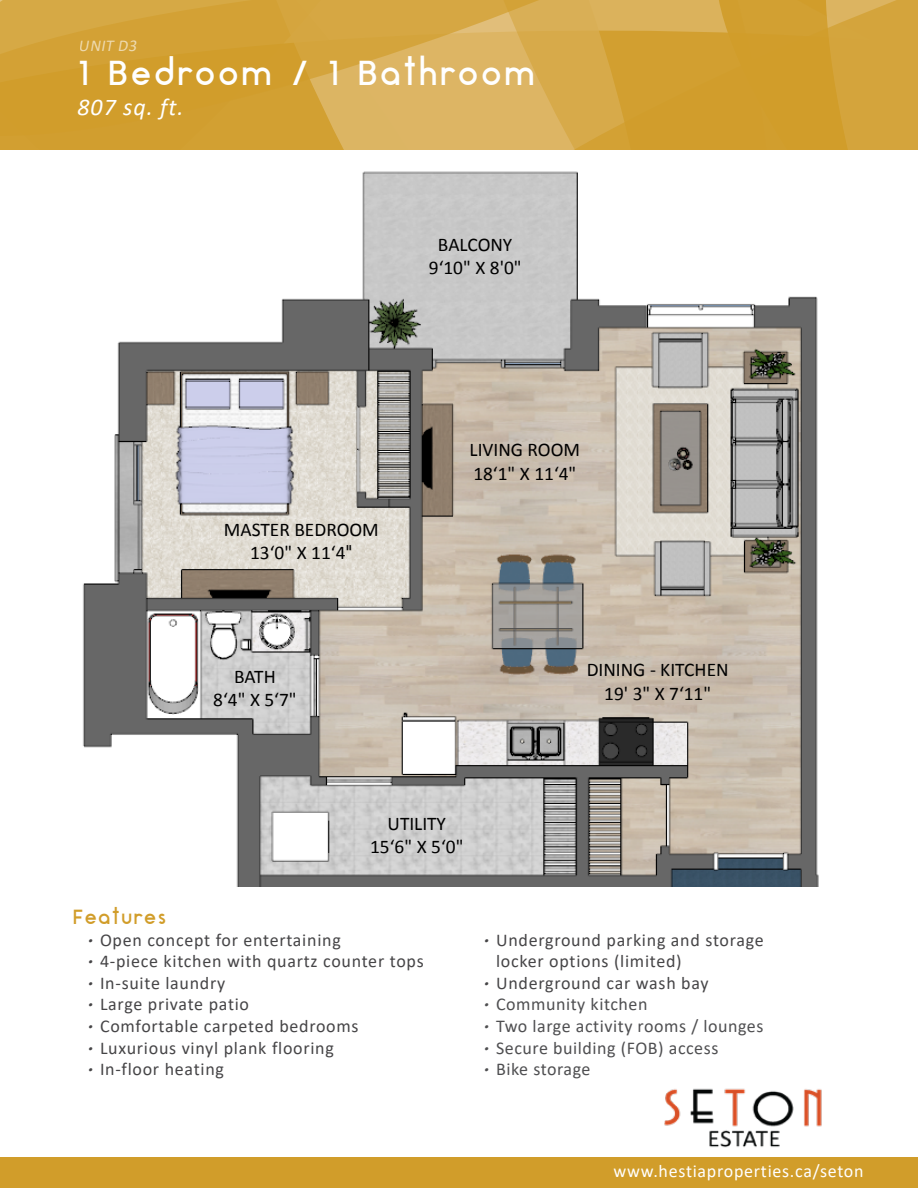
<style>
.page{position:relative;width:918px;height:1188px;background:#fff}
.page>*{position:absolute;margin:0;border:0;box-sizing:border-box;transform-origin:0 0}
.t1{font:33px "Aqua Grotesque";letter-spacing:.02em;color:#fff}
.t2{font:italic 24px "Calibri";letter-spacing:.04em;color:#fff}
.t3{font:19.5px "Aqua Grotesque";letter-spacing:.02em;color:#d19d2a}
.t4{font:19.35px/23.2px "Calibri";color:#000;text-align:center}
.t5{font:18px/21.6px "Calibri";letter-spacing:.04em;color:#464547}
.t6{font:18px "Calibri";letter-spacing:.03em;color:#4f4f51}
.t7{font:18px "Calibri";letter-spacing:.04em;color:#fff}
.t8{font:italic 16.5px "Calibri";color:#fff}
.s1{font-family:"Helvetica"}
.s2{font-family:"Helvetica Neue";font-weight:500;font-style:italic;font-stretch:expanded}
</style>
<div class="page">
<div style="left:0;top:1157px;width:918px;height:31px;background:#d19d2a"></div>
<img style="left:664px;top:1088px;width:158px;height:60px">
<svg style="left:0;top:0;width:384px;height:150px;background:#d3a237"></svg>
<svg style="left:794px;top:0;width:124px;height:150px;background:#d3a238"></svg>
<svg style="left:384px;top:0;width:410px;height:150px;background:#d6a948"></svg>
<img style="left:83px;top:171px;width:736px;height:716px">
<p class="t8" style="left:79px;top:34px;width:63px">UNIT D3</p>
<h1 class="t1" style="left:78px;top:56px;width:460px">1 Bedroom / 1 Bathroom</h1>
<h2 class="t2" style="left:78px;top:90px;width:108px">807 sq. ft.</h2>
<p class="t4" style="left:429px;top:233px;width:94px">BALCONY<br>9‘10" X 8'0"</p>
<p class="t4" style="left:224px;top:518px;width:156px">MASTER BEDROOM<br>13‘0" X 11‘4<span class="s1">"</span></p>
<p class="t4" style="left:213px;top:665px;width:85px">BATH<br>8‘4" X 5‘7"</p>
<p class="t4" style="left:470px;top:439px;width:112px;text-align:left">LIVING ROOM<br>18‘1" X 11‘4"</p>
<p class="t4" style="left:587px;top:658px;width:143px">DINING - KITCHEN<br>19' 3" X 7‘11"</p>
<p class="t4" style="left:370px;top:812px;width:95px">UTILITY<br>15‘6" X 5‘0"</p>
<p class="t3" style="left:72px;top:906px;width:96px">Features</p>
<p class="t5" style="left:87px;top:928px;width:339px"><span class="s2">·</span> Open concept for entertaining<br><span class="s2">·</span> 4-piece kitchen with quartz counter tops <span class="s2">·</span> In-suite laundry<br><span class="s2">·</span> Large private patio<br><span class="s2">·</span> Comfortable carpeted bedrooms<br><span class="s2">·</span> Luxurious vinyl plank flooring<br><span class="s2">·</span> In-floor heating</p>
<p class="t5" style="left:483px;top:928px;width:283px"><span class="s2">·</span> Underground parking and storage</p>
<p class="t5" style="left:496px;top:950px;width:187px">locker options (limited)</p>
<p class="t5" style="left:483px;top:972px;width:228px"><span class="s2">·</span> Underground car wash bay</p>
<p class="t6" style="left:483px;top:992px;width:166px"><span class="s2">·</span> Community kitchen</p>
<p class="t6" style="left:483px;top:1014px;width:282px"><span class="s2">·</span> Two large activity rooms / lounges</p>
<p class="t6" style="left:483px;top:1035px;width:237px"><span class="s2">·</span> Secure building (FOB) access</p>
<p class="t6" style="left:483px;top:1057px;width:109px"><span class="s2">·</span> Bike storage</p>
<p class="t7" style="left:614px;top:1159px;width:252px">www.hestiaproperties.ca/seton</p>
</div>
